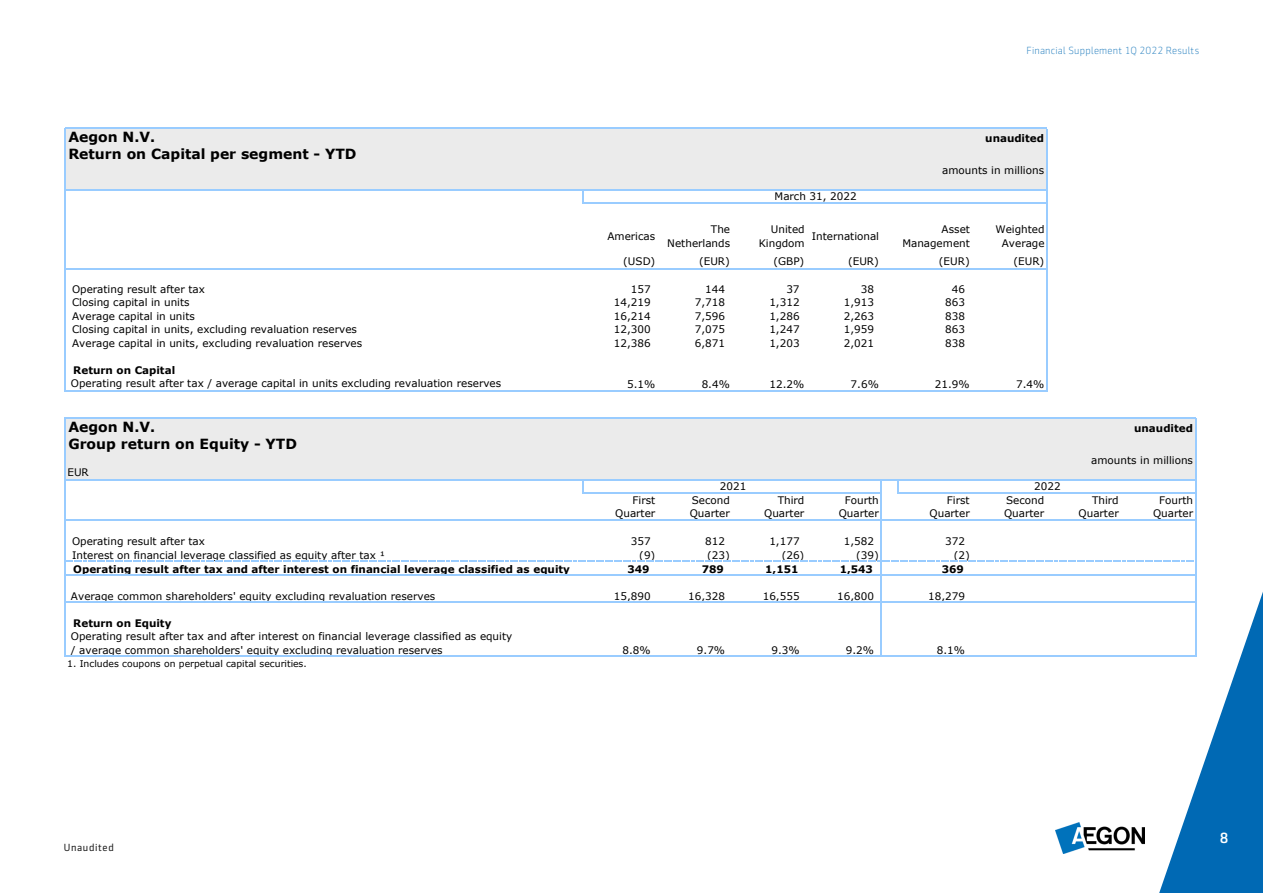
<style>
.page{position:relative;width:1263px;height:893px;background:#fff}
.page>*{position:absolute;margin:0;border:0;box-sizing:border-box;transform-origin:0 0}
.t1{font:500 15px "Sentico Sans DT";color:#fff}
.t2{font:700 13.95px "Verdana";color:#000}
.t3{font:300 10.5px "Sentico Sans DT";letter-spacing:.02em;color:#3387c3}
.t4{font:10.5px "Sentico Sans DT";letter-spacing:.06em;color:#1d1d1d}
.t5{font:10.35px/14px "Verdana";color:#000;text-align:right}
.t6{font:700 10.35px "Verdana";color:#000}
.t7{font:9.3px "Verdana";color:#000}
.s1{font-weight:700}
</style>
<div class="page">
<svg style="left:1159px;top:592px;width:104px;height:301px"></svg>
<img style="left:1056px;top:822px;width:88px;height:32px">
<div style="left:65px;top:128px;width:982px;height:62px;background:#ebebeb"></div>
<div style="left:65px;top:418px;width:1131px;height:62px;background:#ebebeb"></div>
<div style="left:65px;top:656px;width:1131px;height:14px;background:#fff"></div>
<hr style="left:66px;top:268px;width:517px;height:1px;background:#9cf">
<hr style="left:583px;top:268px;width:75px;height:1px;background:#9cf">
<hr style="left:658px;top:268px;width:149px;height:1px;background:#9cf">
<hr style="left:807px;top:268px;width:165px;height:1px;background:#9cf">
<hr style="left:64px;top:128px;width:2px;height:264px;background:#9cf">
<svg style="left:583px;top:190px;width:1px;height:14px"></svg>
<hr style="left:584px;top:493px;width:298px;height:1px;background:#9cf">
<hr style="left:64px;top:418px;width:2px;height:239px;background:#9cf">
<hr style="left:1046px;top:129px;width:1px;height:263px;background:#9cf">
<svg style="left:583px;top:480px;width:1px;height:14px"></svg>
<hr style="left:1195px;top:419px;width:1px;height:238px;background:#9cf">
<hr style="left:881px;top:480px;width:1px;height:177px;background:#9cf">
<svg style="left:897px;top:480px;width:1px;height:14px"></svg>
<hr style="left:66px;top:128px;width:981px;height:1px;background:#9cf">
<hr style="left:66px;top:189px;width:981px;height:1px;background:#9cf">
<hr style="left:584px;top:203px;width:463px;height:1px;background:#9cf">
<hr style="left:972px;top:268px;width:75px;height:1px;background:#9cf">
<hr style="left:66px;top:390px;width:981px;height:2px;background:#9cf">
<hr style="left:66px;top:418px;width:1130px;height:1px;background:#9cf">
<hr style="left:66px;top:479px;width:1130px;height:1px;background:#9cf">
<hr style="left:898px;top:493px;width:298px;height:1px;background:#9cf">
<hr style="left:66px;top:520px;width:1130px;height:1px;background:#9cf">
<svg style="left:66px;top:561px;width:1128px;height:1px"></svg>
<hr style="left:66px;top:574px;width:1130px;height:1px;background:#9cf">
<hr style="left:66px;top:601px;width:1130px;height:2px;background:#9cf">
<hr style="left:66px;top:656px;width:1130px;height:1px;background:#9cf">
<p class="t3" style="left:1026px;top:45px;width:174px">Financial Supplement 1Q 2022 Results</p>
<p class="t2" style="left:68px;top:127px;width:88px">Aegon N.V.</p>
<p class="t6" style="left:985px;top:131px;width:60px">unaudited</p>
<p class="t2" style="left:68px;top:144px;width:290px">Return on Capital per segment - YTD</p>
<p class="t5" style="left:942px;top:163px;width:103px">amounts in millions</p>
<p class="t5" style="left:775px;top:189px;width:83px">March 31, 2022</p>
<p class="t5" style="left:607px;top:229px;width:49px">Americas</p>
<p class="t5" style="left:667px;top:222px;width:64px">The<br>Netherlands</p>
<p class="t5" style="left:759px;top:222px;width:47px">United<br>Kingdom</p>
<p class="t5" style="left:812px;top:229px;width:69px">International</p>
<p class="t5" style="left:902px;top:222px;width:69px">Asset<br>Management</p>
<p class="t5" style="left:995px;top:222px;width:51px;text-align:center">Weighted<br>Average</p>
<p class="t5" style="left:623px;top:254px;width:34px">(USD)</p>
<p class="t5" style="left:699px;top:254px;width:32px">(EUR)</p>
<p class="t5" style="left:773px;top:254px;width:32px">(GBP)</p>
<p class="t5" style="left:848px;top:254px;width:32px">(EUR)</p>
<p class="t5" style="left:939px;top:254px;width:32px">(EUR)</p>
<p class="t5" style="left:1013px;top:254px;width:32px">(EUR)</p>
<p class="t5" style="left:72px;top:282px;width:134px">Operating result after tax</p>
<p class="t5" style="left:631px;top:282px;width:21px">157</p>
<p class="t5" style="left:705px;top:282px;width:21px">144</p>
<p class="t5" style="left:786px;top:282px;width:15px">37</p>
<p class="t5" style="left:861px;top:282px;width:15px">38</p>
<p class="t5" style="left:952px;top:282px;width:15px">46</p>
<p class="t5" style="left:72px;top:295px;width:119px">Closing capital in units</p>
<p class="t5" style="left:614px;top:295px;width:38px">14,219</p>
<p class="t5" style="left:695px;top:295px;width:32px">7,718</p>
<p class="t5" style="left:769px;top:295px;width:32px">1,312</p>
<p class="t5" style="left:844px;top:295px;width:32px">1,913</p>
<p class="t5" style="left:945px;top:295px;width:21px">863</p>
<p class="t5" style="left:72px;top:309px;width:124px">Average capital in units</p>
<p class="t5" style="left:614px;top:309px;width:38px">16,214</p>
<p class="t5" style="left:695px;top:309px;width:32px">7,596</p>
<p class="t5" style="left:769px;top:309px;width:32px">1,286</p>
<p class="t5" style="left:844px;top:309px;width:32px">2,263</p>
<p class="t5" style="left:945px;top:309px;width:21px">838</p>
<p class="t5" style="left:72px;top:322px;width:286px">Closing capital in units, excluding revaluation reserves</p>
<p class="t5" style="left:614px;top:322px;width:38px">12,300</p>
<p class="t5" style="left:695px;top:322px;width:32px">7,075</p>
<p class="t5" style="left:769px;top:322px;width:32px">1,247</p>
<p class="t5" style="left:844px;top:322px;width:32px">1,959</p>
<p class="t5" style="left:945px;top:322px;width:21px">863</p>
<p class="t5" style="left:72px;top:336px;width:292px">Average capital in units, excluding revaluation reserves</p>
<p class="t5" style="left:614px;top:336px;width:38px">12,386</p>
<p class="t5" style="left:695px;top:336px;width:32px">6,871</p>
<p class="t5" style="left:769px;top:336px;width:32px">1,203</p>
<p class="t5" style="left:844px;top:336px;width:32px">2,021</p>
<p class="t5" style="left:945px;top:336px;width:21px">838</p>
<p class="t5" style="left:71px;top:364px;width:432px;line-height:13px;text-align:left"><span class="s1">Return on Capital<br></span>Operating result after tax / average capital in units excluding revaluation reserves</p>
<p class="t5" style="left:627px;top:377px;width:30px">5.1%</p>
<p class="t5" style="left:702px;top:377px;width:30px">8.4%</p>
<p class="t5" style="left:769px;top:377px;width:36px">12.2%</p>
<p class="t5" style="left:851px;top:377px;width:30px">7.6%</p>
<p class="t5" style="left:935px;top:377px;width:36px">21.9%</p>
<p class="t5" style="left:1016px;top:377px;width:30px">7.4%</p>
<p class="t2" style="left:68px;top:417px;width:88px">Aegon N.V.</p>
<p class="t6" style="left:1134px;top:421px;width:60px">unaudited</p>
<p class="t2" style="left:68px;top:434px;width:230px">Group return on Equity - YTD</p>
<p class="t5" style="left:1091px;top:453px;width:103px">amounts in millions</p>
<p class="t5" style="left:67px;top:465px;width:23px">EUR</p>
<p class="t5" style="left:632px;top:493px;width:24px">First</p>
<p class="t5" style="left:692px;top:493px;width:40px">Second</p>
<p class="t5" style="left:778px;top:493px;width:28px">Third</p>
<p class="t5" style="left:845px;top:493px;width:35px">Fourth</p>
<p class="t5" style="left:947px;top:493px;width:24px">First</p>
<p class="t5" style="left:1006px;top:493px;width:40px">Second</p>
<p class="t5" style="left:1092px;top:493px;width:28px">Third</p>
<p class="t5" style="left:1159px;top:493px;width:35px">Fourth</p>
<p class="t5" style="left:615px;top:506px;width:42px">Quarter</p>
<p class="t5" style="left:690px;top:506px;width:42px">Quarter</p>
<p class="t5" style="left:764px;top:506px;width:42px">Quarter</p>
<p class="t5" style="left:839px;top:506px;width:42px">Quarter</p>
<p class="t5" style="left:930px;top:506px;width:42px">Quarter</p>
<p class="t5" style="left:1004px;top:506px;width:42px">Quarter</p>
<p class="t5" style="left:1079px;top:506px;width:42px">Quarter</p>
<p class="t5" style="left:1153px;top:506px;width:42px">Quarter</p>
<p class="t5" style="left:72px;top:534px;width:134px">Operating result after tax</p>
<p class="t5" style="left:631px;top:534px;width:21px">357</p>
<p class="t5" style="left:705px;top:534px;width:21px">812</p>
<p class="t5" style="left:769px;top:534px;width:32px">1,177</p>
<p class="t5" style="left:844px;top:534px;width:32px">1,582</p>
<p class="t5" style="left:945px;top:534px;width:21px">372</p>
<p class="t5" style="left:72px;top:548px;width:315px">Interest on financial leverage classified as equity after tax ¹</p>
<p class="t5" style="left:639px;top:548px;width:18px">(9)</p>
<p class="t5" style="left:707px;top:548px;width:24px">(23)</p>
<p class="t5" style="left:782px;top:548px;width:24px">(26)</p>
<p class="t5" style="left:856px;top:548px;width:24px">(39)</p>
<p class="t5" style="left:954px;top:548px;width:18px">(2)</p>
<p class="t6" style="left:73px;top:561px;width:498px">Operating result after tax and after interest on financial leverage classified as equity</p>
<p class="t6" style="left:627px;top:561px;width:24px">349</p>
<p class="t6" style="left:702px;top:561px;width:24px">789</p>
<p class="t6" style="left:765px;top:561px;width:35px">1,151</p>
<p class="t6" style="left:840px;top:561px;width:35px">1,543</p>
<p class="t6" style="left:942px;top:561px;width:24px">369</p>
<p class="t5" style="left:71px;top:589px;width:366px">Average common shareholders' equity excluding revaluation reserves</p>
<p class="t5" style="left:614px;top:589px;width:38px">15,890</p>
<p class="t5" style="left:688px;top:589px;width:38px">16,328</p>
<p class="t5" style="left:763px;top:589px;width:38px">16,555</p>
<p class="t5" style="left:837px;top:589px;width:38px">16,800</p>
<p class="t5" style="left:928px;top:589px;width:38px">18,279</p>
<p class="t5" style="left:71px;top:616px;width:443px;text-align:left"><span class="s1">Return on Equity<br></span>Operating result after tax and after interest on financial leverage classified as equity / average common shareholders' equity excluding revaluation reserves</p>
<p class="t5" style="left:720px;top:479px;width:28px">2021</p>
<p class="t5" style="left:1034px;top:479px;width:28px">2022</p>
<p class="t5" style="left:622px;top:643px;width:30px">8.8%</p>
<p class="t5" style="left:697px;top:643px;width:30px">9.7%</p>
<p class="t5" style="left:771px;top:643px;width:30px">9.3%</p>
<p class="t5" style="left:846px;top:643px;width:30px">9.2%</p>
<p class="t5" style="left:937px;top:643px;width:30px">8.1%</p>
<p class="t7" style="left:67px;top:657px;width:241px">1. Includes coupons on perpetual capital securities.</p>
<p class="t4" style="left:64px;top:842px;width:52px">Unaudited</p>
<h1 class="t1" style="left:1220px;top:829px;width:10px">8</h1>
</div>
